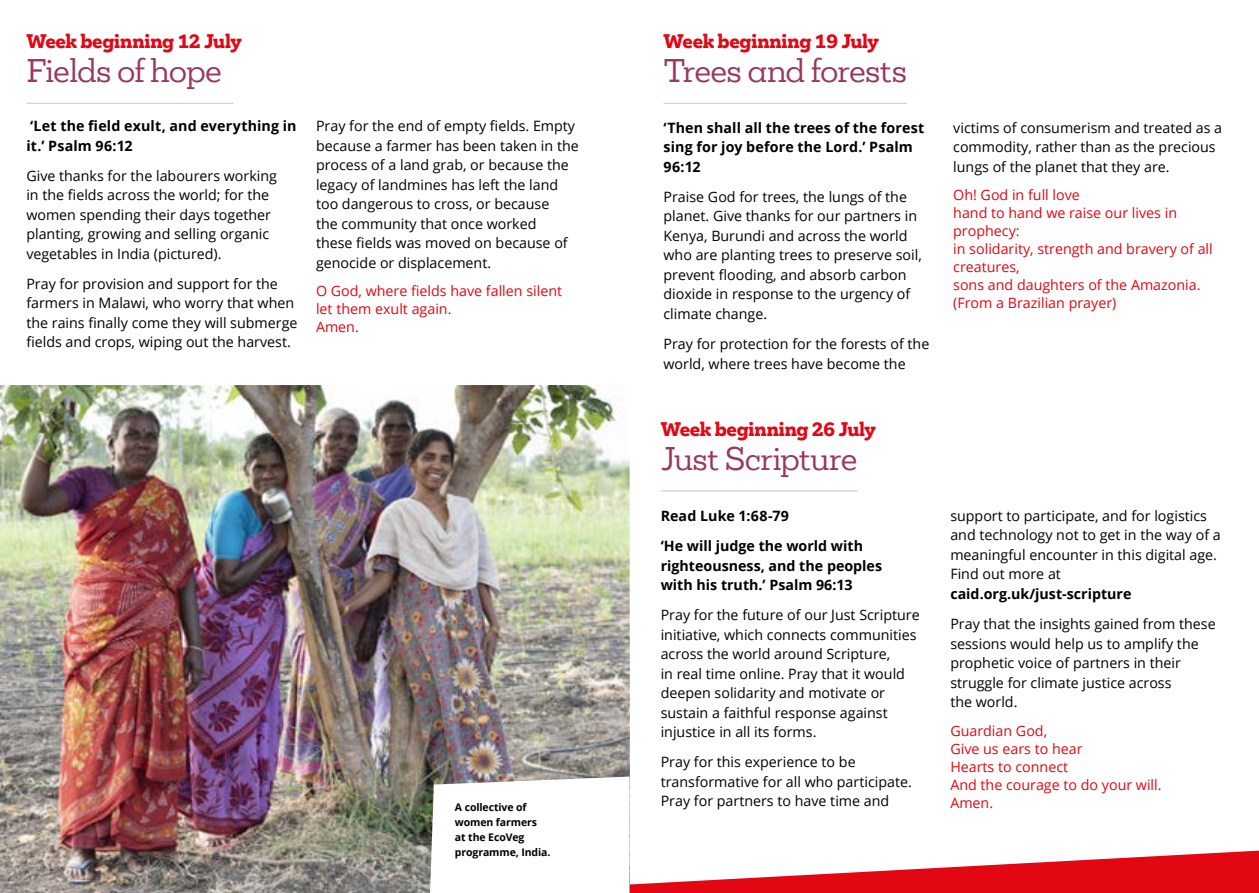
<style>
.page{position:relative;width:1259px;height:893px;background:#fff}
.page>*{position:absolute;margin:0;border:0;box-sizing:border-box;transform-origin:0 0}
.t1{font:30px "Mokoko Trial";letter-spacing:-.025em;color:#9a375e}
.t2{font:800 18px "Mokoko Trial";letter-spacing:-.02em;color:#e30613}
.t3{font:14.25px/19.5px "Open Sans";color:#000}
.t4{font:14.25px/18px "Open Sans";color:#e30613}
.t5{font:700 14.25px/19.5px "Open Sans";color:#000}
.t6{font:700 10.5px/15px "Open Sans";letter-spacing:-.01em;color:#000}
</style>
<div class="page">
<hr style="left:663px;top:103px;width:244px;height:1px;background:#c6c6c6">
<hr style="left:660px;top:491px;width:197px;height:1px;background:#c6c6c6">
<hr style="left:26px;top:103px;width:207px;height:1px;background:#c6c6c6">
<img style="left:0;top:385px;width:630px;height:508px">
<svg style="left:430px;top:777px;width:829px;height:116px"></svg>
<p class="t2" style="left:26px;top:29px;width:217px">Week beginning 12 July</p>
<h1 class="t1" style="left:26px;top:51px;width:197px">Fields of hope</h1>
<p class="t5" style="left:26px;top:116px;width:272px">‘Let the field exult, and everything in it.’ Psalm 96:12</p>
<p class="t3" style="left:26px;top:166px;width:252px">Give thanks for the labourers working in the fields across the world; for the women spending their days together planting, growing and selling organic vegetables in India (pictured).</p>
<p class="t3" style="left:26px;top:274px;width:273px">Pray for provision and support for the farmers in Malawi, who worry that when the rains finally come they will submerge fields and crops, wiping out the harvest.</p>
<p class="t3" style="left:316px;top:116px;width:264px">Pray for the end of empty fields. Empty because a farmer has been taken in the process of a land grab, or because the legacy of landmines has left the land too dangerous to cross, or because<br>the community that once worked<br>these fields was moved on because of genocide or displacement.</p>
<p class="t4" style="left:316px;top:282px;width:248px">O God, where fields have fallen silent let them exult again.<br>Amen.</p>
<p class="t6" style="left:455px;top:800px;width:97px">A collective of women farmers at the EcoVeg programme, India.</p>
<p class="t2" style="left:663px;top:29px;width:217px">Week beginning 19 July</p>
<h1 class="t1" style="left:663px;top:51px;width:245px">Trees and forests</h1>
<p class="t5" style="left:663px;top:117px;width:262px">‘Then shall all the trees of the forest sing for joy before the Lord.’ Psalm<br>96:12</p>
<p class="t3" style="left:663px;top:187px;width:260px">Praise God for trees, the lungs of the planet. Give thanks for our partners in Kenya, Burundi and across the world who are planting trees to preserve soil, prevent flooding, and absorb carbon dioxide in response to the urgency of climate change.</p>
<p class="t3" style="left:663px;top:334px;width:267px">Pray for protection for the forests of the world, where trees have become the</p>
<p class="t2" style="left:660px;top:417px;width:217px">Week beginning 26 July</p>
<h1 class="t1" style="left:660px;top:438px;width:198px">Just Scripture</h1>
<p class="t5" style="left:660px;top:500px;width:204px;line-height:30.2px">Read Luke 1:68-79<br>‘He will judge the world with</p>
<p class="t5" style="left:660px;top:555px;width:223px">righteousness, and the peoples with his truth.’ Psalm 96:13</p>
<p class="t3" style="left:660px;top:605px;width:260px">Pray for the future of our Just Scripture initiative, which connects communities across the world around Scripture,<br>in real time online. Pray that it would deepen solidarity and motivate or sustain a faithful response against injustice in all its forms.</p>
<p class="t3" style="left:660px;top:752px;width:253px">Pray for this experience to be transformative for all who participate.<br>Pray for partners to have time and</p>
<p class="t3" style="left:953px;top:117px;width:270px">victims of consumerism and treated as a commodity, rather than as the precious lungs of the planet that they are.</p>
<p class="t4" style="left:953px;top:186px;width:261px">Oh! God in full love<br>hand to hand we raise our lives in prophecy:<br>in solidarity, strength and bravery of all creatures,<br>sons and daughters of the Amazonia. (From a Brazilian prayer)</p>
<p class="t3" style="left:950px;top:506px;width:272px">support to participate, and for logistics and technology not to get in the way of a meaningful encounter in this digital age.<br>Find out more at</p>
<p class="t5" style="left:950px;top:584px;width:183px">caid.org.uk/just-scripture</p>
<p class="t3" style="left:950px;top:614px;width:267px">Pray that the insights gained from these sessions would help us to amplify the prophetic voice of partners in their struggle for climate justice across<br>the world.</p>
<p class="t4" style="left:950px;top:721px;width:213px">Guardian God,<br>Give us ears to hear<br>Hearts to connect<br>And the courage to do your will.<br>Amen.</p>
</div>
